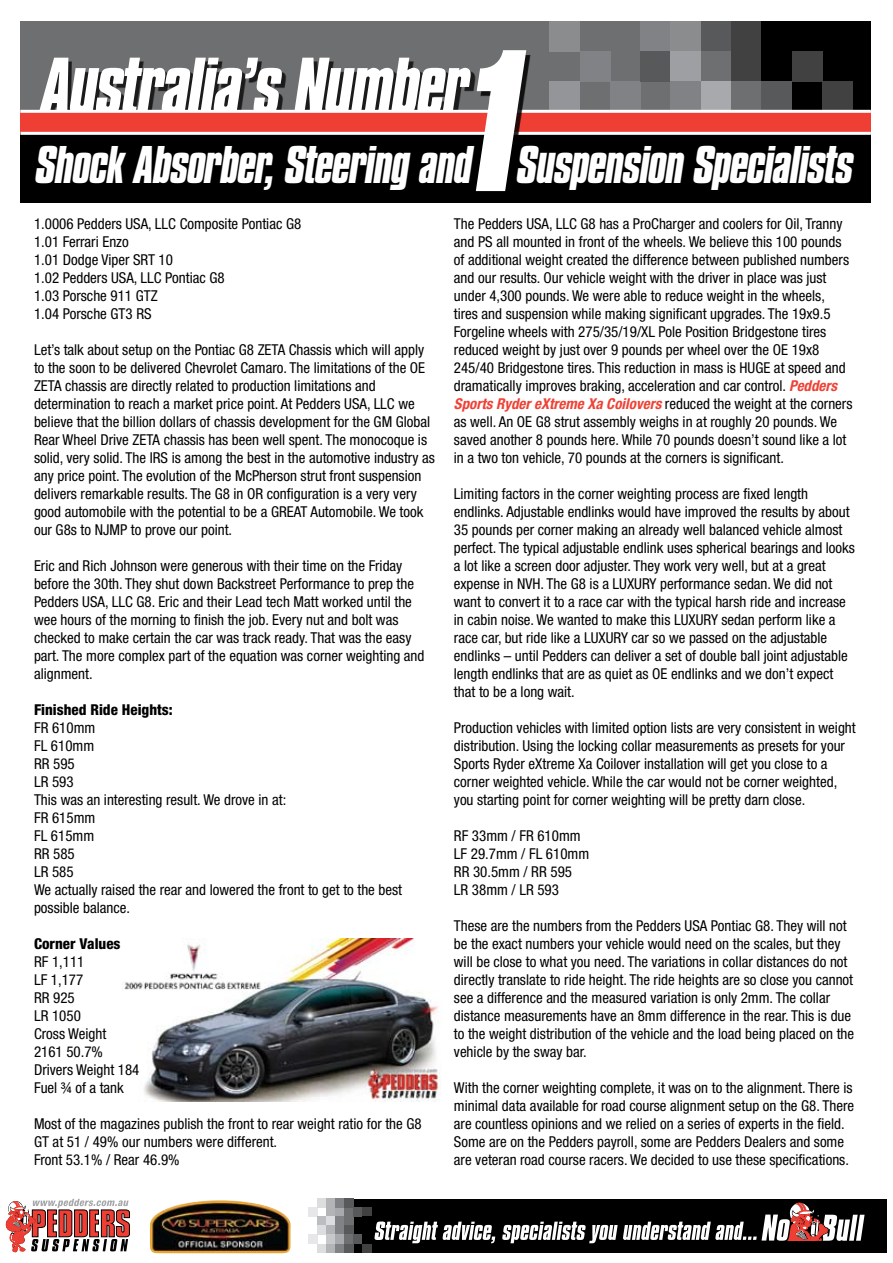
<style>
.page{position:relative;width:893px;height:1263px;background:#fff}
.page>*{position:absolute;margin:0;border:0;box-sizing:border-box;transform-origin:0 0}
.t1{font:italic 700 173.4px "Compacta BT";color:#fff}
.t2{font:italic 700 69.6px "Compacta BT";letter-spacing:-.03em;color:#fff}
.t3{font:italic 700 45.6px "Compacta BT";letter-spacing:-.025em;color:#fff}
.t4{font:condensed 15px/18px "Helvetica Neue";color:#000}
.t5{font:800 condensed 15px "Helvetica Neue";color:#000}
.s1{font-weight:700;font-style:italic;color:#ef4135}
</style>
<div class="page">
<div style="left:20px;top:130px;width:851px;height:73px;background:#000"></div>
<div style="left:20px;top:21px;width:742px;height:91px;background:#6d6f71"></div>
<div style="left:747px;top:21px;width:124px;height:91px;background:#000"></div>
<div style="left:550px;top:21px;width:30px;height:31px;background:#8a8c8e"></div>
<div style="left:641px;top:21px;width:30px;height:31px;background:#808285"></div>
<div style="left:641px;top:52px;width:30px;height:30px;background:#58595b"></div>
<div style="left:671px;top:21px;width:30px;height:31px;background:#8a8c8e"></div>
<div style="left:671px;top:52px;width:30px;height:30px;background:#9d9fa2"></div>
<div style="left:701px;top:21px;width:30px;height:31px;background:#58595b"></div>
<div style="left:731px;top:21px;width:31px;height:31px;background:#414142"></div>
<div style="left:731px;top:52px;width:31px;height:30px;background:#414142"></div>
<div style="left:762px;top:82px;width:30px;height:30px;background:#58595b"></div>
<div style="left:792px;top:52px;width:30px;height:30px;background:#414142"></div>
<div style="left:580px;top:52px;width:30px;height:30px;background:#808285"></div>
<div style="left:822px;top:82px;width:30px;height:30px;background:#414142"></div>
<div style="left:43px;top:62px;width:530px;height:90px;background:#000;opacity:.75"></div>
<div style="left:20px;top:112px;width:851px;height:20px;background:#ef3e33"></div>
<hr style="left:20px;top:110px;width:851px;height:3px;background:#fff">
<hr style="left:20px;top:132px;width:851px;height:3px;background:#fff">
<div style="left:480px;top:55px;width:283px;height:219px;background:#000;opacity:.85"></div>
<div style="left:335px;top:1199px;width:552px;height:54px;background:#000"></div>
<div style="left:309px;top:1208px;width:9px;height:9px;background:#e6e7e8"></div>
<div style="left:309px;top:1235px;width:9px;height:9px;background:#e6e7e8"></div>
<div style="left:318px;top:1217px;width:9px;height:9px;background:#bcbdc0"></div>
<div style="left:318px;top:1226px;width:9px;height:9px;background:#dcddde"></div>
<div style="left:318px;top:1244px;width:9px;height:9px;background:#dcddde"></div>
<div style="left:327px;top:1208px;width:9px;height:9px;background:#b2b4b6"></div>
<div style="left:327px;top:1217px;width:9px;height:9px;background:#dcddde"></div>
<div style="left:327px;top:1226px;width:9px;height:9px;background:#b2b4b6"></div>
<div style="left:327px;top:1235px;width:9px;height:9px;background:#c6c8ca"></div>
<div style="left:327px;top:1244px;width:9px;height:9px;background:#b2b4b6"></div>
<div style="left:336px;top:1208px;width:9px;height:9px;background:#a7a9ac"></div>
<div style="left:336px;top:1217px;width:9px;height:9px;background:#808285"></div>
<div style="left:336px;top:1226px;width:9px;height:9px;background:#808285"></div>
<div style="left:336px;top:1235px;width:9px;height:9px;background:#a7a9ac"></div>
<div style="left:336px;top:1244px;width:9px;height:9px;background:#808285"></div>
<div style="left:345px;top:1208px;width:9px;height:9px;background:#6d6f71"></div>
<div style="left:345px;top:1217px;width:9px;height:9px;background:#6d6f71"></div>
<div style="left:345px;top:1226px;width:9px;height:9px;background:#58595b"></div>
<div style="left:345px;top:1235px;width:9px;height:9px;background:#6d6f71"></div>
<div style="left:345px;top:1244px;width:9px;height:9px;background:#58595b"></div>
<div style="left:354px;top:1208px;width:9px;height:9px;background:#58595b"></div>
<div style="left:354px;top:1235px;width:9px;height:9px;background:#58595b"></div>
<div style="left:363px;top:1208px;width:9px;height:9px;background:#414142"></div>
<div style="left:363px;top:1244px;width:9px;height:9px;background:#414142"></div>
<div style="left:318px;top:1199px;width:9px;height:9px;background:#dcddde"></div>
<div style="left:327px;top:1199px;width:9px;height:9px;background:#b2b4b6"></div>
<div style="left:336px;top:1199px;width:9px;height:9px;background:#808285"></div>
<div style="left:345px;top:1199px;width:9px;height:9px;background:#58595b"></div>
<svg style="left:374px;top:1221px;width:121px;height:22px"></svg>
<svg style="left:6px;top:1199px;width:124px;height:53px"></svg>
<svg style="left:502px;top:1202px;width:363px;height:41px"></svg>
<hr style="left:783px;top:1241px;width:41px;height:1px;background:#000">
<img style="left:150px;top:1200px;width:141px;height:53px">
<img style="left:122px;top:938px;width:319px;height:163px">
<h1 class="t1" style="left:471px;top:16px;width:56px">1</h1>
<h2 class="t2" style="left:42px;top:44px;width:430px">Australia’s Number</h2>
<h3 class="t3" style="left:36px;top:137px;width:438px">Shock Absorber, Steering and</h3>
<h3 class="t3" style="left:517px;top:137px;width:338px">Suspension Specialists</h3>
<p class="t4" style="left:34px;top:215px;width:269px">1.0006 Pedders USA, LLC Composite Pontiac G8<br>1.01 Ferrari Enzo<br>1.01 Dodge Viper SRT 10<br>1.02 Pedders USA, LLC Pontiac G8<br>1.03 Porsche 911 GTZ<br>1.04 Porsche GT3 RS</p>
<p class="t4" style="left:34px;top:341px;width:402px">Let’s talk about setup on the Pontiac G8 ZETA Chassis which will apply to the soon to be delivered Chevrolet Camaro. The limitations of the OE ZETA chassis are directly related to production limitations and determination to reach a market price point. At Pedders USA, LLC we believe that the billion dollars of chassis development for the GM Global Rear Wheel Drive ZETA chassis has been well spent. The monocoque is solid, very solid. The IRS is among the best in the automotive industry as any price point. The evolution of the McPherson strut front suspension delivers remarkable results. The G8 in OR configuration is a very very good automobile with the potential to be a GREAT Automobile. We took our G8s to NJMP to prove our point.</p>
<p class="t4" style="left:34px;top:557px;width:392px">Eric and Rich Johnson were generous with their time on the Friday before the 30th. They shut down Backstreet Performance to prep the Pedders USA, LLC G8. Eric and their Lead tech Matt worked until the wee hours of the morning to finish the job. Every nut and bolt was checked to make certain the car was track ready. That was the easy part. The more complex part of the equation was corner weighting and alignment.</p>
<p class="t5" style="left:34px;top:701px;width:140px">Finished Ride Heights:</p>
<p class="t4" style="left:34px;top:719px;width:370px">FR 610mm<br>FL 610mm<br>RR 595<br>LR 593<br>This was an interesting result. We drove in at:<br>FR 615mm<br>FL 615mm<br>RR 585<br>LR 585<br>We actually raised the rear and lowered the front to get to the best possible balance.</p>
<p class="t5" style="left:34px;top:935px;width:88px">Corner Values</p>
<p class="t4" style="left:34px;top:953px;width:107px">RF 1,111<br>LF 1,177<br>RR 925<br>LR 1050<br>Cross Weight<br>2161 50.7%<br>Drivers Weight 184<br>Fuel ¾ of a tank</p>
<p class="t4" style="left:34px;top:1115px;width:389px">Most of the magazines publish the front to rear weight ratio for the G8<br>GT at 51 / 49% our numbers were different.<br>Front 53.1% / Rear 46.9%</p>
<p class="t4" style="left:454px;top:215px;width:400px">The Pedders USA, LLC G8 has a ProCharger and coolers for Oil, Tranny and PS all mounted in front of the wheels. We believe this 100 pounds of additional weight created the difference between published numbers and our results. Our vehicle weight with the driver in place was just under 4,300 pounds. We were able to reduce weight in the wheels, tires and suspension while making significant upgrades. The 19x9.5<br>Forgeline wheels with 275/35/19/XL Pole Position Bridgestone tires reduced weight by just over 9 pounds per wheel over the OE 19x8<br>245/40 Bridgestone tires. This reduction in mass is HUGE at speed and dramatically improves braking, acceleration and car control. <span class="s1">Pedders Sports Ryder eXtreme Xa Coilovers</span> reduced the weight at the corners as well. An OE G8 strut assembly weighs in at roughly 20 pounds. We saved another 8 pounds here. While 70 pounds doesn’t sound like a lot in a two ton vehicle, 70 pounds at the corners is significant.</p>
<p class="t4" style="left:454px;top:485px;width:403px">Limiting factors in the corner weighting process are fixed length endlinks. Adjustable endlinks would have improved the results by about 35 pounds per corner making an already well balanced vehicle almost perfect. The typical adjustable endlink uses spherical bearings and looks a lot like a screen door adjuster. They work very well, but at a great expense in NVH. The G8 is a LUXURY performance sedan. We did not want to convert it to a race car with the typical harsh ride and increase in cabin noise. We wanted to make this LUXURY sedan perform like a race car, but ride like a LUXURY car so we passed on the adjustable endlinks – until Pedders can deliver a set of double ball joint adjustable length endlinks that are as quiet as OE endlinks and we don’t expect that to be a long wait.</p>
<p class="t4" style="left:454px;top:719px;width:403px">Production vehicles with limited option lists are very consistent in weight distribution. Using the locking collar measurements as presets for your Sports Ryder eXtreme Xa Coilover installation will get you close to a corner weighted vehicle. While the car would not be corner weighted, you starting point for corner weighting will be pretty darn close.</p>
<p class="t4" style="left:454px;top:827px;width:137px">RF 33mm / FR 610mm<br>LF 29.7mm / FL 610mm<br>RR 30.5mm / RR 595<br>LR 38mm / LR 593</p>
<p class="t4" style="left:454px;top:917px;width:402px">These are the numbers from the Pedders USA Pontiac G8. They will not be the exact numbers your vehicle would need on the scales, but they will be close to what you need. The variations in collar distances do not directly translate to ride height. The ride heights are so close you cannot see a difference and the measured variation is only 2mm. The collar distance measurements have an 8mm difference in the rear. This is due to the weight distribution of the vehicle and the load being placed on the vehicle by the sway bar.</p>
<p class="t4" style="left:454px;top:1079px;width:402px">With the corner weighting complete, it was on to the alignment. There is minimal data available for road course alignment setup on the G8. There are countless opinions and we relied on a series of experts in the field.<br>Some are on the Pedders payroll, some are Pedders Dealers and some are veteran road course racers. We decided to use these specifications.</p>
</div>
